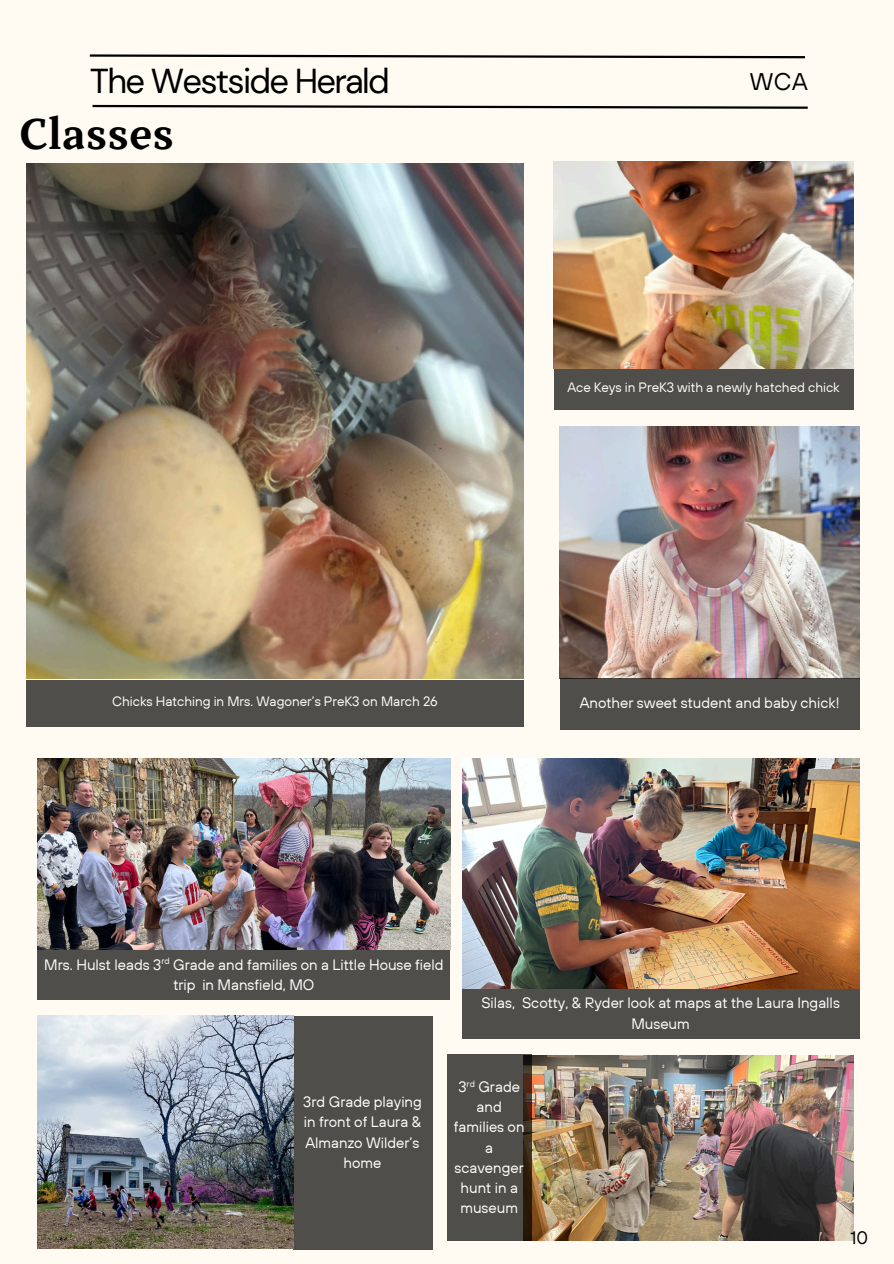
<style>
.page{position:relative;width:894px;height:1264px;background:#fff}
.page>*{position:absolute;margin:0;border:0;box-sizing:border-box;transform-origin:0 0}
.t1{font:700 42.45px "TT Bells";letter-spacing:.01em;color:#000}
.t2{font:34.5px "DM Sans";letter-spacing:-.05em;color:#000}
.t3{font:24px "TT Hoves";color:#000}
.t4{font:18px "TT Hoves";color:#000}
.t5{font:15px/20.2px "TT Hoves";color:#fff;text-align:center}
.t6{font:13.5px "TT Hoves";color:#fff}
.t7{font:9px "TT Hoves";color:#fff}
</style>
<div class="page">
<div style="left:0;top:0;width:893px;height:1263px;background:#fffbf2"></div>
<img style="left:553px;top:162px;width:300px;height:207px">
<svg style="left:89px;top:54px;width:716px;height:5px"></svg>
<svg style="left:92px;top:104px;width:716px;height:5px"></svg>
<img style="left:26px;top:164px;width:497px;height:514px">
<div style="left:462px;top:988px;width:397px;height:50px;background:#504e4b"></div>
<div style="left:553px;top:369px;width:300px;height:40px;background:#504e4b"></div>
<img style="left:559px;top:426px;width:300px;height:252px">
<div style="left:559px;top:678px;width:300px;height:51px;background:#504e4b"></div>
<img style="left:462px;top:759px;width:396px;height:229px">
<div style="left:38px;top:949px;width:412px;height:51px;background:#504e4b"></div>
<div style="left:293px;top:1015px;width:139px;height:234px;background:#504e4b"></div>
<div style="left:26px;top:680px;width:497px;height:46px;background:#504e4b"></div>
<img style="left:38px;top:759px;width:412px;height:190px">
<img style="left:38px;top:1015px;width:255px;height:233px">
<img style="left:531px;top:1055px;width:322px;height:185px">
<svg style="left:447px;top:1054px;width:84px;height:187px;background:#4e4a47"></svg>
<p class="t2" style="left:90px;top:59px;width:301px">The Westside Herald</p>
<h2 class="t3" style="left:749px;top:66px;width:59px">WCA</h2>
<h3 class="t1" style="left:19px;top:108px;width:156px">Classes</h3>
<p class="t6" style="left:567px;top:379px;width:274px">Ace Keys in PreK3 with a newly hatched chick</p>
<p class="t6" style="left:112px;top:692px;width:327px">Chicks Hatching in Mrs. Wagoner’s PreK3 on March 26</p>
<p class="t5" style="left:579px;top:692px;width:261px">Another sweet student and baby chick!</p>
<p class="t7" style="left:161px;top:955px;width:10px">rd</p>
<p class="t5" style="left:44px;top:953px;width:400px">Mrs. Hulst leads 3 Grade and families on a Little House field trip in Mansfield, MO</p>
<p class="t5" style="left:481px;top:992px;width:360px">Silas, Scotty, &amp; Ryder look at maps at the Laura Ingalls<br>Museum</p>
<p class="t5" style="left:303px;top:1091px;width:120px">3rd Grade playing in front of Laura &amp;<br>Almanzo Wilder’s home</p>
<p class="t7" style="left:466px;top:1078px;width:10px">rd</p>
<p class="t5" style="left:454px;top:1076px;width:72px">3 Grade and families on a scavenger hunt in a museum</p>
<p class="t4" style="left:850px;top:1226px;width:19px">10</p>
</div>
